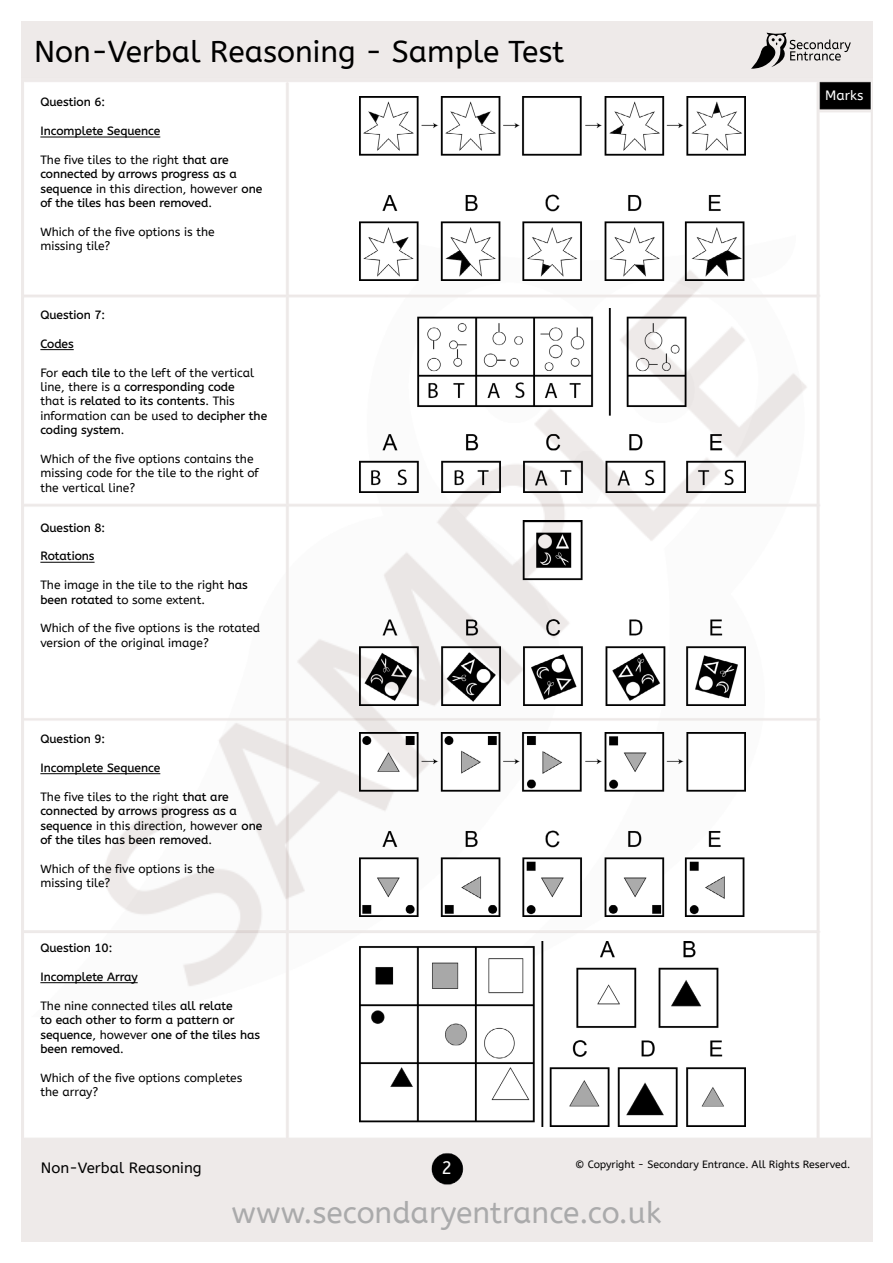
<style>
.page{position:relative;width:893px;height:1263px;background:#fff}
.page>*{position:absolute;margin:0;border:0;box-sizing:border-box;transform-origin:0 0}
.t1{font:30px "A Bee Zee";color:#000}
.t2{font:30px "A Bee Zee";color:#aaaaab}
.t3{font:18px "A Bee Zee";color:#fbfbfb}
.t4{font:15px "A Bee Zee";color:#000}
.t5{font:13.5px "A Bee Zee";color:#fff}
.t6{font:12px/14.4px "A Bee Zee";color:#000}
.t7{font:12px/14.4px "A Bee Zee 1 1";color:#000}
.t8{font:10.5px "A Bee Zee";color:#000}
.s1{font-family:"A Bee Zee 1 1"}
.s2{font-family:"A Bee Zee"}
</style>
<div class="page">
<img style="left:21px;top:21px;width:851px;height:1221px">
<svg style="left:751px;top:33px;width:100px;height:36px;background:#bab7b6"></svg>
<hr style="left:40px;top:137px;width:120px;height:1px;background:#000">
<hr style="left:40px;top:349px;width:34px;height:1px;background:#000">
<hr style="left:40px;top:562px;width:55px;height:1px;background:#000">
<hr style="left:40px;top:773px;width:120px;height:1px;background:#000">
<hr style="left:40px;top:982px;width:98px;height:1px;background:#000">
<img style="left:360px;top:96px;width:385px;height:184px">
<img style="left:360px;top:521px;width:385px;height:185px">
<img style="left:360px;top:309px;width:385px;height:184px">
<img style="left:360px;top:941px;width:385px;height:185px">
<img style="left:360px;top:733px;width:385px;height:184px">
<h1 class="t1" style="left:34px;top:34px;width:532px">Non-Verbal Reasoning - Sample Test</h1>
<p class="t7" style="left:40px;top:95px;width:66px">Question 6:</p>
<p class="t7" style="left:40px;top:124px;width:121px">Incomplete Sequence</p>
<p class="t6" style="left:40px;top:153px;width:190px">The five tiles to the right <span class="s1">that are</span></p>
<p class="t7" style="left:40px;top:167px;width:198px">connected by arrows progress as a</p>
<p class="t6" style="left:40px;top:182px;width:223px"><span class="s1">sequence</span> in this direction, however <span class="s1">one</span></p>
<p class="t7" style="left:40px;top:196px;width:173px">of the tiles has been removed<span class="s2">.</span></p>
<p class="t6" style="left:40px;top:225px;width:176px">Which of the five options is the missing tile?</p>
<p class="t7" style="left:40px;top:308px;width:66px">Question 7:</p>
<p class="t7" style="left:40px;top:337px;width:35px">Codes</p>
<p class="t6" style="left:40px;top:365px;width:215px">For <span class="s1">each tile</span> to the left of the vertical</p>
<p class="t7" style="left:40px;top:380px;width:196px"><span class="s2">line, there is a</span> corresponding code <span class="s2">that is</span> related to its contents<span class="s2">. This</span></p>
<p class="t6" style="left:40px;top:409px;width:228px">information can be used to <span class="s1">decipher the</span></p>
<p class="t7" style="left:40px;top:423px;width:85px">coding system<span class="s2">.</span></p>
<p class="t6" style="left:40px;top:452px;width:220px">Which of the five options contains the missing code for the tile to the right of the vertical line?</p>
<p class="t7" style="left:40px;top:520px;width:66px">Question 8:</p>
<p class="t7" style="left:40px;top:549px;width:56px">Rotations</p>
<p class="t6" style="left:40px;top:578px;width:209px">The image in the tile to the right <span class="s1">has been rotated</span> to some extent.</p>
<p class="t6" style="left:40px;top:621px;width:221px">Which of the five options is the rotated version of the original image?</p>
<p class="t7" style="left:40px;top:732px;width:66px">Question 9:</p>
<p class="t7" style="left:40px;top:761px;width:121px">Incomplete Sequence</p>
<p class="t6" style="left:40px;top:789px;width:190px">The five tiles to the right <span class="s1">that are</span></p>
<p class="t7" style="left:40px;top:804px;width:198px">connected by arrows progress as a</p>
<p class="t6" style="left:40px;top:818px;width:223px"><span class="s1">sequence</span> in this direction, however <span class="s1">one</span></p>
<p class="t7" style="left:40px;top:833px;width:173px">of the tiles has been removed<span class="s2">.</span></p>
<p class="t6" style="left:40px;top:861px;width:176px">Which of the five options is the missing tile?</p>
<p class="t7" style="left:40px;top:941px;width:74px">Question 10:</p>
<p class="t7" style="left:40px;top:970px;width:99px">Incomplete Array</p>
<p class="t6" style="left:40px;top:998px;width:194px">The nine connected tiles <span class="s1">all relate</span></p>
<p class="t7" style="left:40px;top:1013px;width:221px">to each other to form a pattern or sequence<span class="s2">, however</span> one of the tiles has been removed<span class="s2">.</span></p>
<p class="t6" style="left:40px;top:1070px;width:203px">Which of the five options completes the array?</p>
<p class="t5" style="left:825px;top:87px;width:40px">Marks</p>
<p class="t4" style="left:41px;top:1159px;width:162px">Non-Verbal Reasoning</p>
<h2 class="t3" style="left:441px;top:1157px;width:12px">2</h2>
<p class="t8" style="left:575px;top:1159px;width:277px">© Copyright - Secondary Entrance. All Rights Reserved.</p>
<h1 class="t2" style="left:232px;top:1195px;width:431px">www.secondaryentrance.co.uk</h1>
</div>
